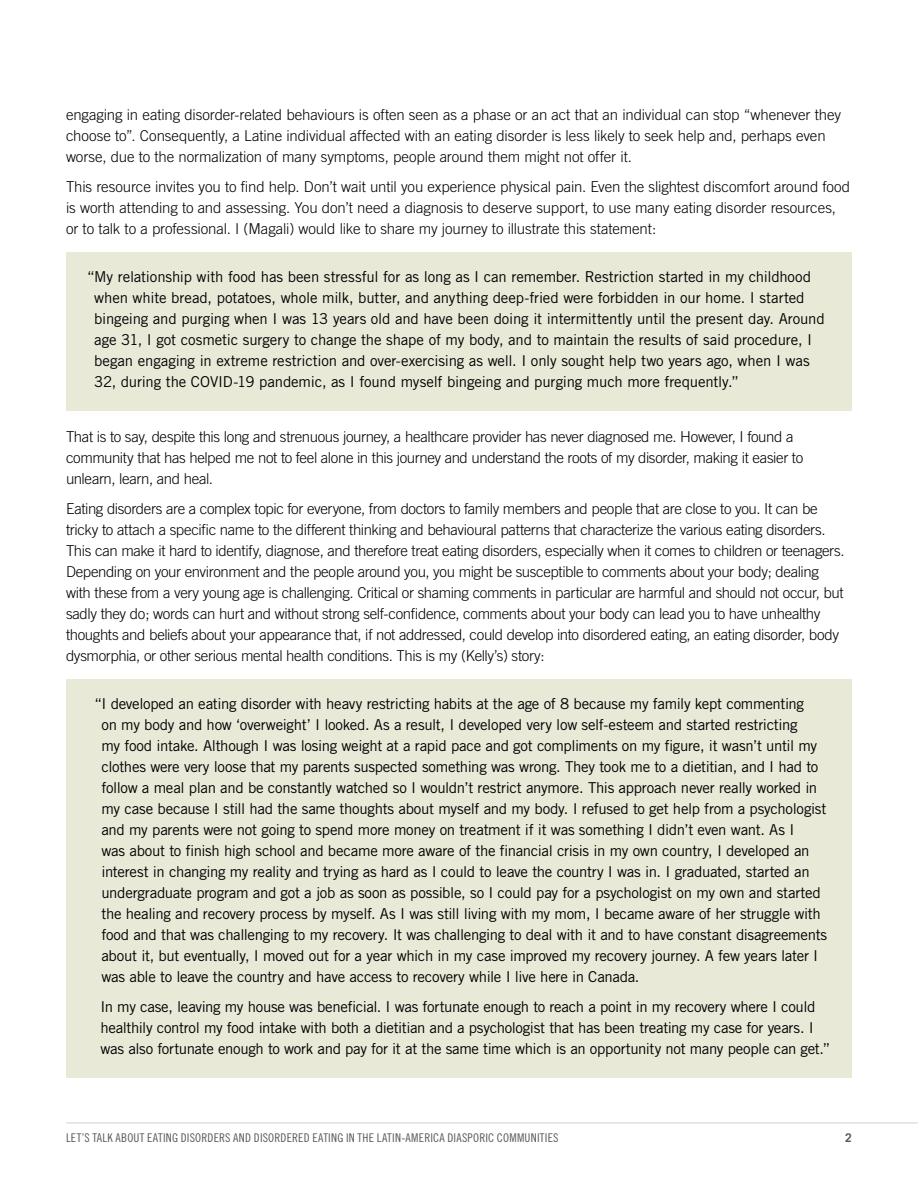
<style>
.page{position:relative;width:918px;height:1188px;background:#fff}
.page>*{position:absolute;margin:0;border:0;box-sizing:border-box;transform-origin:0 0}
.t1{font:15px/21px "Trade Gothic";letter-spacing:-.02em;color:#000}
.Body_Paragraph{font:300 15px/21px "Trade Gothic";letter-spacing:-.02em;color:#000}
.t2{font:12px "Trade Gothic Cond Eighteen";letter-spacing:.015em;color:#58595b}
.t3{font:700 12px "Trade Gothic";color:#58595b}
</style>
<div class="page">
<hr style="left:66px;top:1122px;width:852px;height:2px;background:#d6d7d7">
<div style="left:66px;top:252px;width:786px;height:159px;background:#e9e9d8"></div>
<div style="left:66px;top:680px;width:786px;height:398px;background:#e9e9d8"></div>
<p class="Body_Paragraph" style="left:66px;top:104px;width:777px">engaging in eating disorder-related behaviours is often seen as a phase or an act that an individual can stop “whenever they choose to”. Consequently, a Latine individual affected with an eating disorder is less likely to seek help and, perhaps even worse, due to the normalization of many symptoms, people around them might not offer it.</p>
<p class="Body_Paragraph" style="left:66px;top:176px;width:786px">This resource invites you to find help. Don’t wait until you experience physical pain. Even the slightest discomfort around food is worth attending to and assessing. You don’t need a diagnosis to deserve support, to use many eating disorder resources, or to talk to a professional. I (Magali) would like to share my journey to illustrate this statement:</p>
<p class="t1" style="left:94px;top:266px;width:732px;text-indent:-7px">“My relationship with food has been stressful for as long as I can remember. Restriction started in my childhood when white bread, potatoes, whole milk, butter, and anything deep-fried were forbidden in our home. I started bingeing and purging when I was 13 years old and have been doing it intermittently until the present day. Around age 31, I got cosmetic surgery to change the shape of my body, and to maintain the results of said procedure, I began engaging in extreme restriction and over-exercising as well. I only sought help two years ago, when I was 32, during the COVID-19 pandemic, as I found myself bingeing and purging much more frequently.”</p>
<p class="Body_Paragraph" style="left:66px;top:426px;width:739px">That is to say, despite this long and strenuous journey, a healthcare provider has never diagnosed me. However, I found a community that has helped me not to feel alone in this journey and understand the roots of my disorder, making it easier to unlearn, learn, and heal.</p>
<p class="Body_Paragraph" style="left:66px;top:498px;width:780px">Eating disorders are a complex topic for everyone, from doctors to family members and people that are close to you. It can be tricky to attach a specific name to the different thinking and behavioural patterns that characterize the various eating disorders.<br>This can make it hard to identify, diagnose, and therefore treat eating disorders, especially when it comes to children or teenagers.<br>Depending on your environment and the people around you, you might be susceptible to comments about your body; dealing with these from a very young age is challenging. Critical or shaming comments in particular are harmful and should not occur, but sadly they do; words can hurt and without strong self-confidence, comments about your body can lead you to have unhealthy thoughts and beliefs about your appearance that, if not addressed, could develop into disordered eating, an eating disorder, body dysmorphia, or other serious mental health conditions. This is my (Kelly’s) story:</p>
<p class="t1" style="left:101px;top:693px;width:727px;text-indent:-7px">“I developed an eating disorder with heavy restricting habits at the age of 8 because my family kept commenting<br>on my body and how ‘overweight’ I looked. As a result, I developed very low self-esteem and started restricting<br>my food intake. Although I was losing weight at a rapid pace and got compliments on my figure, it wasn’t until my clothes were very loose that my parents suspected something was wrong. They took me to a dietitian, and I had to follow a meal plan and be constantly watched so I wouldn’t restrict anymore. This approach never really worked in my case because I still had the same thoughts about myself and my body. I refused to get help from a psychologist and my parents were not going to spend more money on treatment if it was something I didn’t even want. As I<br>was about to finish high school and became more aware of the financial crisis in my own country, I developed an interest in changing my reality and trying as hard as I could to leave the country I was in. I graduated, started an undergraduate program and got a job as soon as possible, so I could pay for a psychologist on my own and started the healing and recovery process by myself. As I was still living with my mom, I became aware of her struggle with food and that was challenging to my recovery. It was challenging to deal with it and to have constant disagreements about it, but eventually, I moved out for a year which in my case improved my recovery journey. A few years later I was able to leave the country and have access to recovery while I live here in Canada.</p>
<p class="t1" style="left:100px;top:996px;width:731px">In my case, leaving my house was beneficial. I was fortunate enough to reach a point in my recovery where I could healthily control my food intake with both a dietitian and a psychologist that has been treating my case for years. I was also fortunate enough to work and pay for it at the same time which is an opportunity not many people can get.”</p>
<p class="t2" style="left:66px;top:1131px;width:494px">LET’S TALK ABOUT EATING DISORDERS AND DISORDERED EATING IN THE LATIN‑AMERICA DIASPORIC COMMUNITIES</p>
<p class="t3" style="left:845px;top:1130px;width:8px">2</p>
</div>
